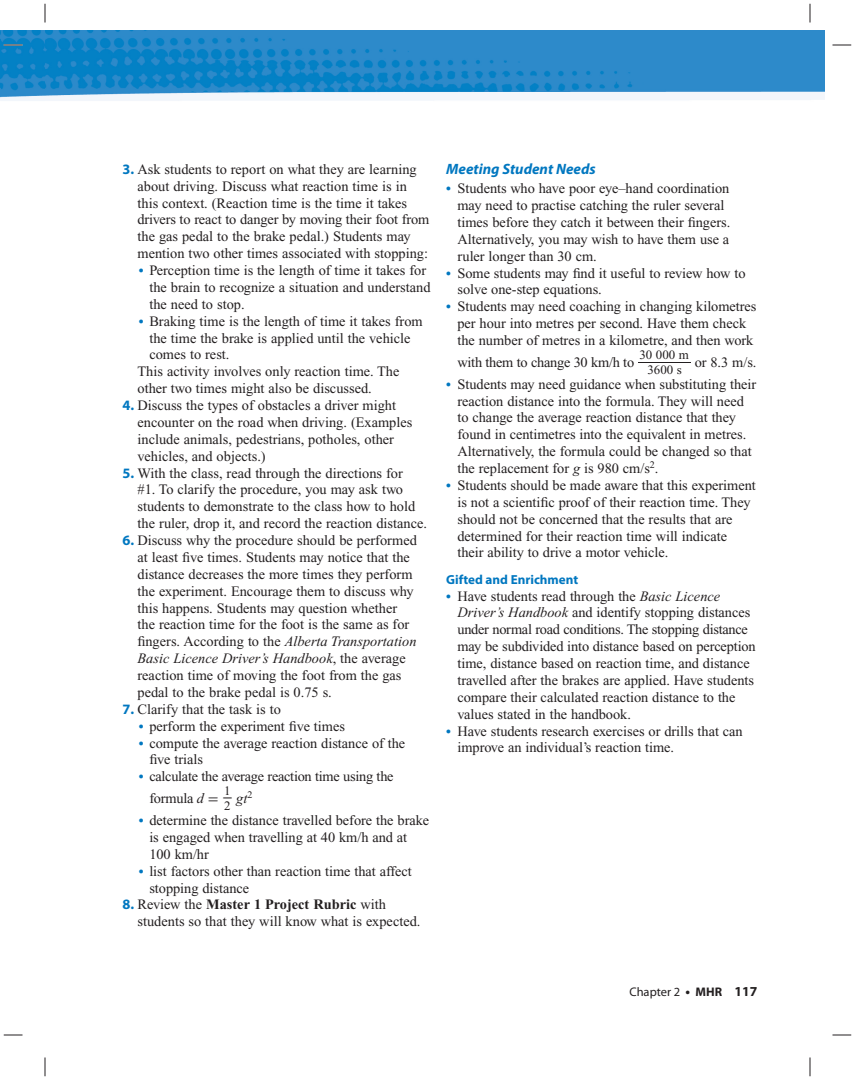
<style>
.page{position:relative;width:855px;height:1080px;background:#fff}
.page>*{position:absolute;margin:0;border:0;box-sizing:border-box;transform-origin:0 0}
.t1{font:italic 700 15px "Myriad Pro";color:#0077c0}
.t2{font:14.38px/16.9px "Times New Roman";letter-spacing:-.005em;color:#231f20}
.t3{font:700 13.12px "Myriad Pro";color:#0077c0}
.t4{font:13px/15.1px "Times New Roman";letter-spacing:-.005em;color:#231f20;text-align:center}
.t5{font:12.5px "Myriad Pro";color:#231f20}
.s1{font-family:"Myriad Pro";font-weight:700;color:#0077c0}
.s2{font-weight:700;font-size:13.75px;color:#0077c0}
.s3{font-style:italic}
.s4{font-family:"Uni Math"}
.s5{font-weight:700}
.s6{font-weight:700;font-size:13.75px}
</style>
<div class="page">
<img style="left:0;top:30px;width:825px;height:71px">
<svg style="left:4px;top:44px;width:18px;height:2px"></svg>
<svg style="left:832px;top:44px;width:19px;height:2px"></svg>
<svg style="left:4px;top:1034px;width:18px;height:2px"></svg>
<svg style="left:832px;top:1034px;width:19px;height:2px"></svg>
<svg style="left:44px;top:4px;width:2px;height:18px"></svg>
<svg style="left:44px;top:1058px;width:2px;height:18px"></svg>
<svg style="left:809px;top:4px;width:2px;height:18px"></svg>
<svg style="left:809px;top:1058px;width:2px;height:18px"></svg>
<p class="t2" style="left:138px;top:162px;width:293px;text-indent:-15px"><span class="s1">3.</span> Ask students to report on what they are learning about driving. Discuss what reaction time is in this context. (Reaction time is the time it takes drivers to react to danger by moving their foot from the gas pedal to the brake pedal.) Students may mention two other times associated with stopping:</p>
<p class="t2" style="left:149px;top:263px;width:283px;text-indent:-11px"><span class="s2">•</span> Perception time is the length of time it takes for the brain to recognize a situation and understand the need to stop.</p>
<p class="t2" style="left:139px;top:314px;width:286px"><span class="s2">•</span> Braking time is the length of time it takes from</p>
<p class="t2" style="left:149px;top:331px;width:263px">the time the brake is applied until the vehicle</p>
<p class="t2" style="left:149px;top:348px;width:82px">comes to rest.</p>
<p class="t2" style="left:137px;top:364px;width:263px">This activity involves only reaction time. The</p>
<p class="t2" style="left:137px;top:381px;width:236px">other two times might also be discussed.</p>
<p class="t2" style="left:138px;top:398px;width:276px;text-indent:-15px"><span class="s1">4.</span> Discuss the types of obstacles a driver might encounter on the road when driving. (Examples include animals, pedestrians, potholes, other vehicles, and objects.)</p>
<p class="t2" style="left:138px;top:466px;width:291px;text-indent:-15px"><span class="s1">5.</span> With the class, read through the directions for<br>#1. To clarify the procedure, you may ask two students to demonstrate to the class how to hold the ruler, drop it, and record the reaction distance.</p>
<p class="t2" style="left:138px;top:533px;width:281px;text-indent:-15px"><span class="s1">6.</span> Discuss why the procedure should be performed at least five times. Students may notice that the distance decreases the more times they perform the experiment. Encourage them to discuss why this happens. Students may question whether the reaction time for the foot is the same as for fingers. According to the <span class="s3">Alberta Transportation Basic Licence Driver’s Handbook</span>, the average reaction time of moving the foot from the gas pedal to the brake pedal is 0.75 s.</p>
<p class="t2" style="left:122px;top:702px;width:160px"><span class="s1">7.</span> Clarify that the task is to</p>
<p class="t2" style="left:139px;top:719px;width:208px"><span class="s2">•</span> perform the experiment five times</p>
<p class="t2" style="left:149px;top:736px;width:257px;text-indent:-11px"><span class="s2">•</span> compute the average reaction distance of the five trials</p>
<p class="t2" style="left:149px;top:767px;width:246px;line-height:21.9px;text-indent:-11px"><span class="s2">•</span> calculate the average reaction time using the formula <span class="s3">d</span> <span class="s4">=</span> <sup>_</sup><sup>1</sup> <span class="s3">gt</span><sup>2</sup></p>
<p class="t4" style="left:224px;top:800px;width:8px">2</p>
<p class="t2" style="left:149px;top:813px;width:281px;text-indent:-11px"><span class="s2">•</span> determine the distance travelled before the brake is engaged when travelling at 40 km/h and at<br>100 km/hr</p>
<p class="t2" style="left:149px;top:864px;width:264px;text-indent:-11px"><span class="s2">•</span> list factors other than reaction time that affect stopping distance</p>
<p class="t2" style="left:138px;top:898px;width:285px;text-indent:-15px"><span class="s1">8.</span> Review the <span class="s5">Master 1 Project Rubric</span> with students so that they will know what is expected.</p>
<p class="t1" style="left:446px;top:163px;width:151px">Meeting Student Needs</p>
<p class="t2" style="left:458px;top:181px;width:274px;text-indent:-11px"><span class="s2">•</span> Students who have poor eye–hand coordination may need to practise catching the ruler several times before they catch it between their fingers.<br>Alternatively, you may wish to have them use a ruler longer than 30 cm.</p>
<p class="t2" style="left:458px;top:266px;width:290px;text-indent:-11px"><span class="s2">•</span> Some students may find it useful to review how to solve one-step equations.</p>
<p class="t2" style="left:446px;top:299px;width:312px;text-align:center"><span class="s2">•</span> Students may need coaching in changing kilometres per hour into metres per second. Have them check<br>the number of metres in a kilometre, and then work</p>
<p class="t2" style="left:458px;top:355px;width:300px">with them to change 30 km/h to <sup>__</sup>or 8.3 m/s.</p>
<p class="t4" style="left:640px;top:348px;width:51px">30 000 m<br>3600 s</p>
<p class="t2" style="left:458px;top:377px;width:300px;text-indent:-11px"><span class="s2">•</span> Students may need guidance when substituting their reaction distance into the formula. They will need to change the average reaction distance that they found in centimetres into the equivalent in metres.<br>Alternatively, the formula could be changed so that the replacement for <span class="s3">g</span> is 980 cm/s<sup>2</sup>.</p>
<p class="t2" style="left:458px;top:478px;width:300px;text-indent:-11px"><span class="s2">•</span> Students should be made aware that this experiment is not a scientific proof of their reaction time. They should not be concerned that the results that are determined for their reaction time will indicate their ability to drive a motor vehicle.</p>
<p class="t3" style="left:446px;top:574px;width:134px">Gifted and Enrichment</p>
<p class="t2" style="left:458px;top:589px;width:300px;text-indent:-11px"><span class="s2">•</span> Have students read through the <span class="s3">Basic Licence Driver’s Handbook</span> and identify stopping distances under normal road conditions. The stopping distance may be subdivided into distance based on perception time, distance based on reaction time, and distance travelled after the brakes are applied. Have students compare their calculated reaction distance to the values stated in the handbook.</p>
<p class="t2" style="left:458px;top:724px;width:287px;text-indent:-11px"><span class="s2">•</span> Have students research exercises or drills that can improve an individual’s reaction time.</p>
<p class="t5" style="left:629px;top:987px;width:130px">Chapter 2 <span class="s6">•</span> <span class="s5">MHR</span> <span class="s6">117</span></p>
</div>
